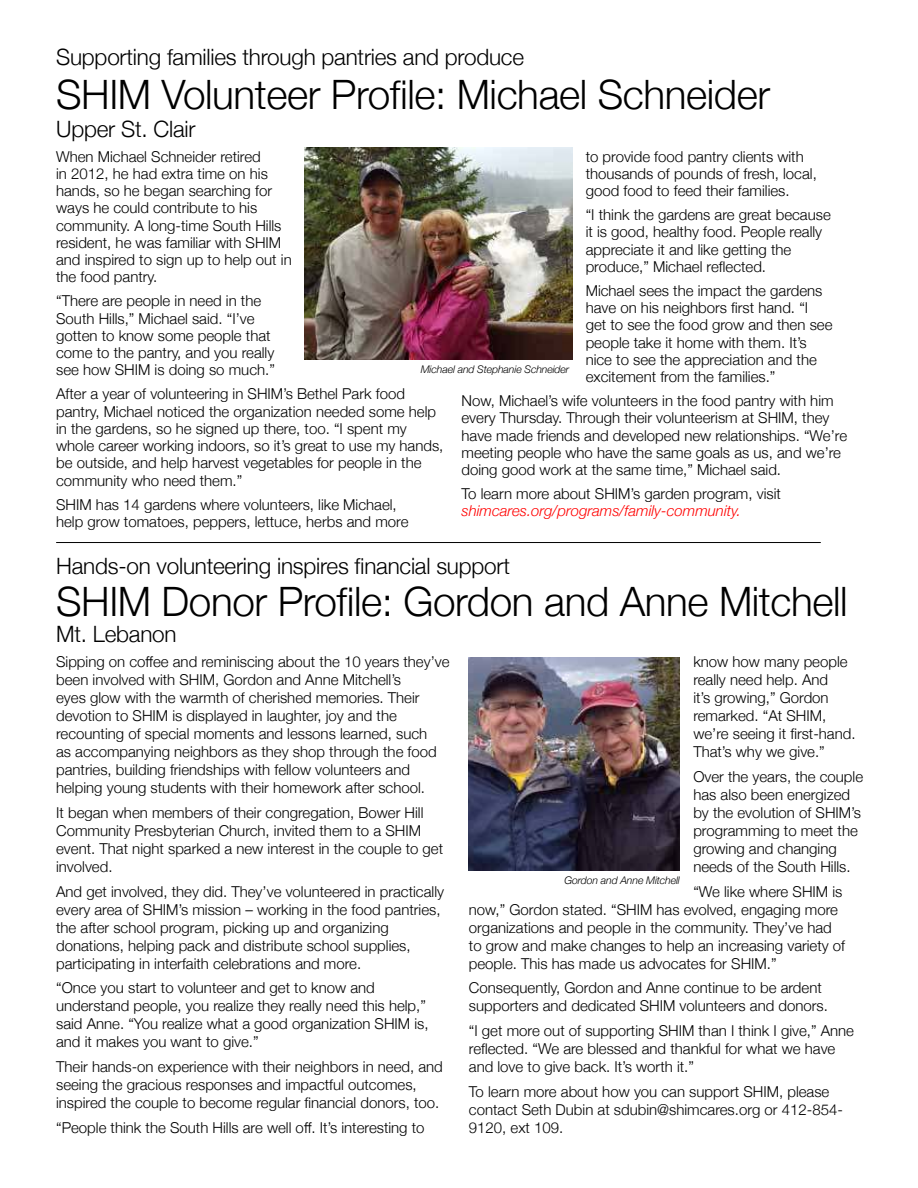
<style>
.page{position:relative;width:918px;height:1188px;background:#fff}
.page>*{position:absolute;margin:0;border:0;box-sizing:border-box;transform-origin:0 0}
.t1{font:300 40.5px "Helvetica Neue";letter-spacing:-.01em;color:#000}
.t2{font:300 22.5px "Helvetica Neue";letter-spacing:-.01em;color:#000}
.t3{font:300 15px/18px "Helvetica Neue";color:#000}
.t4{font:italic 300 15px "Helvetica Neue";color:#f00}
.t5{font:italic 300 10.5px "Helvetica Neue";letter-spacing:-.01em;color:#000}
</style>
<div class="page">
<img style="left:305px;top:147px;width:267px;height:212px">
<hr style="left:56px;top:542px;width:765px;height:1px;background:#000">
<img style="left:468px;top:658px;width:212px;height:212px">
<h2 class="t2" style="left:56px;top:49px;width:469px">Supporting families through pantries and produce</h2>
<h1 class="t1" style="left:56px;top:61px;width:716px">SHIM Volunteer Profile: Michael Schneider</h1>
<h2 class="t2" style="left:56px;top:121px;width:141px">Upper St. Clair</h2>
<p class="t3" style="left:56px;top:149px;width:237px;line-height:17.2px">When Michael Schneider retired<br>in 2012, he had extra time on his hands, so he began searching for ways he could contribute to his community. A long-time South Hills resident, he was familiar with SHIM and inspired to sign up to help out in the food pantry.</p>
<p class="t3" style="left:56px;top:294px;width:220px;line-height:17.2px">“There are people in need in the<br>South Hills,” Michael said. “I’ve gotten to know some people that come to the pantry, and you really see how SHIM is doing so much.”</p>
<p class="t3" style="left:56px;top:387px;width:389px;line-height:17.2px">After a year of volunteering in SHIM’s Bethel Park food pantry, Michael noticed the organization needed some help in the gardens, so he signed up there, too. “I spent my whole career working indoors, so it’s great to use my hands, be outside, and help harvest vegetables for people in the community who need them.”</p>
<p class="t3" style="left:56px;top:497px;width:354px;line-height:17.2px">SHIM has 14 gardens where volunteers, like Michael, help grow tomatoes, peppers, lettuce, herbs and more</p>
<p class="t3" style="left:586px;top:149px;width:233px;line-height:17.2px">to provide food pantry clients with thousands of pounds of fresh, local, good food to feed their families.</p>
<p class="t3" style="left:586px;top:207px;width:247px;line-height:17.2px">“I think the gardens are great because it is good, healthy food. People really appreciate it and like getting the produce,” Michael reflected.</p>
<p class="t3" style="left:586px;top:283px;width:248px;line-height:17.2px">Michael sees the impact the gardens have on his neighbors first hand. “I get to see the food grow and then see people take it home with them. It’s nice to see the appreciation and the excitement from the families.”</p>
<p class="t3" style="left:462px;top:393px;width:387px;line-height:17.2px">Now, Michael’s wife volunteers in the food pantry with him every Thursday. Through their volunteerism at SHIM, they have made friends and developed new relationships. “We’re meeting people who have the same goals as us, and we’re doing good work at the same time,” Michael said.</p>
<p class="t3" style="left:462px;top:486px;width:321px">To learn more about SHIM’s garden program, visit</p>
<p class="t4" style="left:462px;top:499px;width:281px">shimcares.org/programs/family-community.</p>
<p class="t5" style="left:421px;top:361px;width:150px">Michael and Stephanie Schneider</p>
<h2 class="t2" style="left:56px;top:548px;width:455px">Hands-on volunteering inspires financial support</h2>
<h1 class="t1" style="left:56px;top:569px;width:793px">SHIM Donor Profile: Gordon and Anne Mitchell</h1>
<h2 class="t2" style="left:56px;top:625px;width:122px">Mt. Lebanon</h2>
<p class="t3" style="left:56px;top:652px;width:395px">Sipping on coffee and reminiscing about the 10 years they’ve been involved with SHIM, Gordon and Anne Mitchell’s<br>eyes glow with the warmth of cherished memories. Their devotion to SHIM is displayed in laughter, joy and the recounting of special moments and lessons learned, such<br>as accompanying neighbors as they shop through the food pantries, building friendships with fellow volunteers and helping young students with their homework after school.</p>
<p class="t3" style="left:56px;top:805px;width:389px">It began when members of their congregation, Bower Hill Community Presbyterian Church, invited them to a SHIM event. That night sparked a new interest in the couple to get involved.</p>
<p class="t3" style="left:56px;top:884px;width:389px">And get involved, they did. They’ve volunteered in practically every area of SHIM’s mission – working in the food pantries, the after school program, picking up and organizing donations, helping pack and distribute school supplies, participating in interfaith celebrations and more.</p>
<p class="t3" style="left:56px;top:980px;width:374px">“Once you start to volunteer and get to know and understand people, you realize they really need this help,” said Anne. “You realize what a good organization SHIM is, and it makes you want to give.”</p>
<p class="t3" style="left:56px;top:1059px;width:388px">Their hands-on experience with their neighbors in need, and seeing the gracious responses and impactful outcomes, inspired the couple to become regular financial donors, too.</p>
<p class="t3" style="left:56px;top:1117px;width:370px">“People think the South Hills are well off. It’s interesting to</p>
<p class="t3" style="left:693px;top:654px;width:164px">know how many people really need help. And<br>it’s growing,” Gordon remarked. “At SHIM, we’re seeing it first-hand.<br>That’s why we give.”</p>
<p class="t3" style="left:693px;top:769px;width:171px">Over the years, the couple has also been energized by the evolution of SHIM’s programming to meet the growing and changing needs of the South Hills.</p>
<p class="t3" style="left:469px;top:884px;width:378px;text-indent:224px">“We like where SHIM is now,” Gordon stated. “SHIM has evolved, engaging more organizations and people in the community. They’ve had to grow and make changes to help an increasing variety of people. This has made us advocates for SHIM.”</p>
<p class="t3" style="left:469px;top:980px;width:361px">Consequently, Gordon and Anne continue to be ardent supporters and dedicated SHIM volunteers and donors.</p>
<p class="t3" style="left:469px;top:1023px;width:387px">“I get more out of supporting SHIM than I think I give,” Anne reflected. “We are blessed and thankful for what we have and love to give back. It’s worth it.”</p>
<p class="t3" style="left:469px;top:1084px;width:376px">To learn more about how you can support SHIM, please contact Seth Dubin at sdubin@shimcares.org or 412-854-<br>9120, ext 109.</p>
<p class="t5" style="left:564px;top:872px;width:117px">Gordon and Anne Mitchell</p>
</div>
